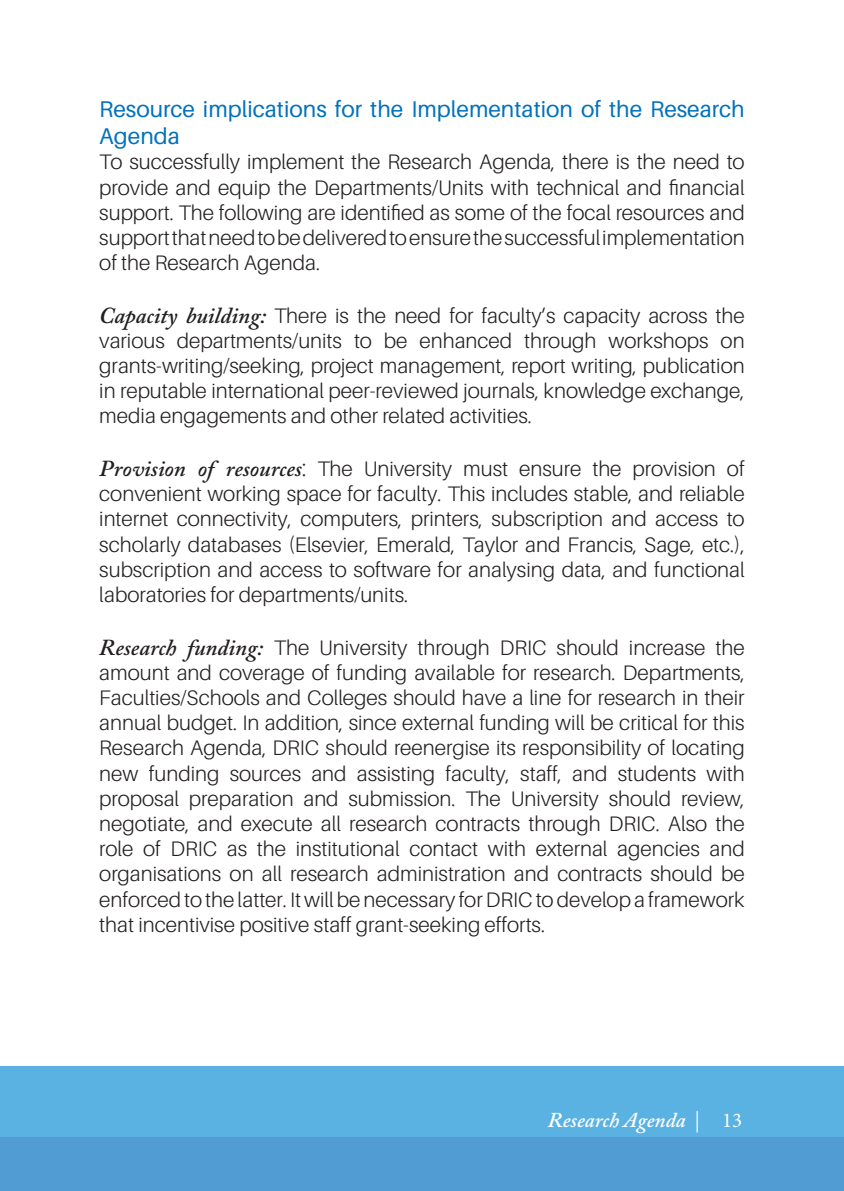
<style>
.page{position:relative;width:844px;height:1191px;background:#fff}
.page>*{position:absolute;margin:0;border:0;box-sizing:border-box;transform-origin:0 0}
.t1{font:22.75px/27.3px "Aileron";color:#0072bc}
.t2{font:300 21px/25.2px "Aileron";color:#231f20;text-align:justify}
.t3{font:italic 600 21px "Adobe Caslon Pro";color:#fff}
.s1{font-family:"Adobe Caslon Pro";font-weight:600;font-style:italic;font-size:22.75px}
.s2{font-size:22.75px}
.s3{font-family:"Minion Pro";font-weight:400;font-style:normal}
</style>
<div class="page">
<div style="left:1px;top:1067px;width:842px;height:124px;background:#5ab2e3"></div>
<hr style="left:0;top:1067px;width:1px;height:124px;background:#5ab2e3">
<div style="left:0;top:1137px;width:843px;height:54px;background:#509cd3"></div>
<p class="t1" style="left:99px;top:95px;width:646px">Resource implications for the Implementation of the Research<br>Agenda</p>
<p class="t2" style="left:99px;top:150px;width:646px">To successfully implement the Research Agenda, there is the need to provide and equip the Departments/Units with technical and financial support. The following are identified as some of the focal resources and support that need to be delivered to ensure the successful implementation of the Research Agenda.</p>
<p class="t2" style="left:99px;top:303px;width:646px"><span class="s1">Capacity building:</span> There is the need for faculty’s capacity across the various departments/units to be enhanced through workshops on grants-writing/seeking, project management, report writing, publication in reputable international peer-reviewed journals, knowledge exchange, media engagements and other related activities.</p>
<p class="t2" style="left:99px;top:456px;width:646px"><span class="s1">Provision of resources</span><span class="s2">:</span> The University must ensure the provision of convenient working space for faculty. This includes stable, and reliable internet connectivity, computers, printers, subscription and access to scholarly databases (Elsevier, Emerald, Taylor and Francis, Sage, etc.), subscription and access to software for analysing data, and functional laboratories for departments/units.</p>
<p class="t2" style="left:99px;top:635px;width:646px"><span class="s1">Research funding:</span> The University through DRIC should increase the amount and coverage of funding available for research. Departments, Faculties/Schools and Colleges should have a line for research in their annual budget. In addition, since external funding will be critical for this Research Agenda, DRIC should reenergise its responsibility of locating new funding sources and assisting faculty, staff, and students with proposal preparation and submission. The University should review, negotiate, and execute all research contracts through DRIC. Also the role of DRIC as the institutional contact with external agencies and organisations on all research administration and contracts should be enforced to the latter. It will be necessary for DRIC to develop a framework that incentivise positive staff grant-seeking efforts.</p>
<p class="t3" style="left:547px;top:1107px;width:196px">Research Agenda | <span class="s3">13</span></p>
</div>
